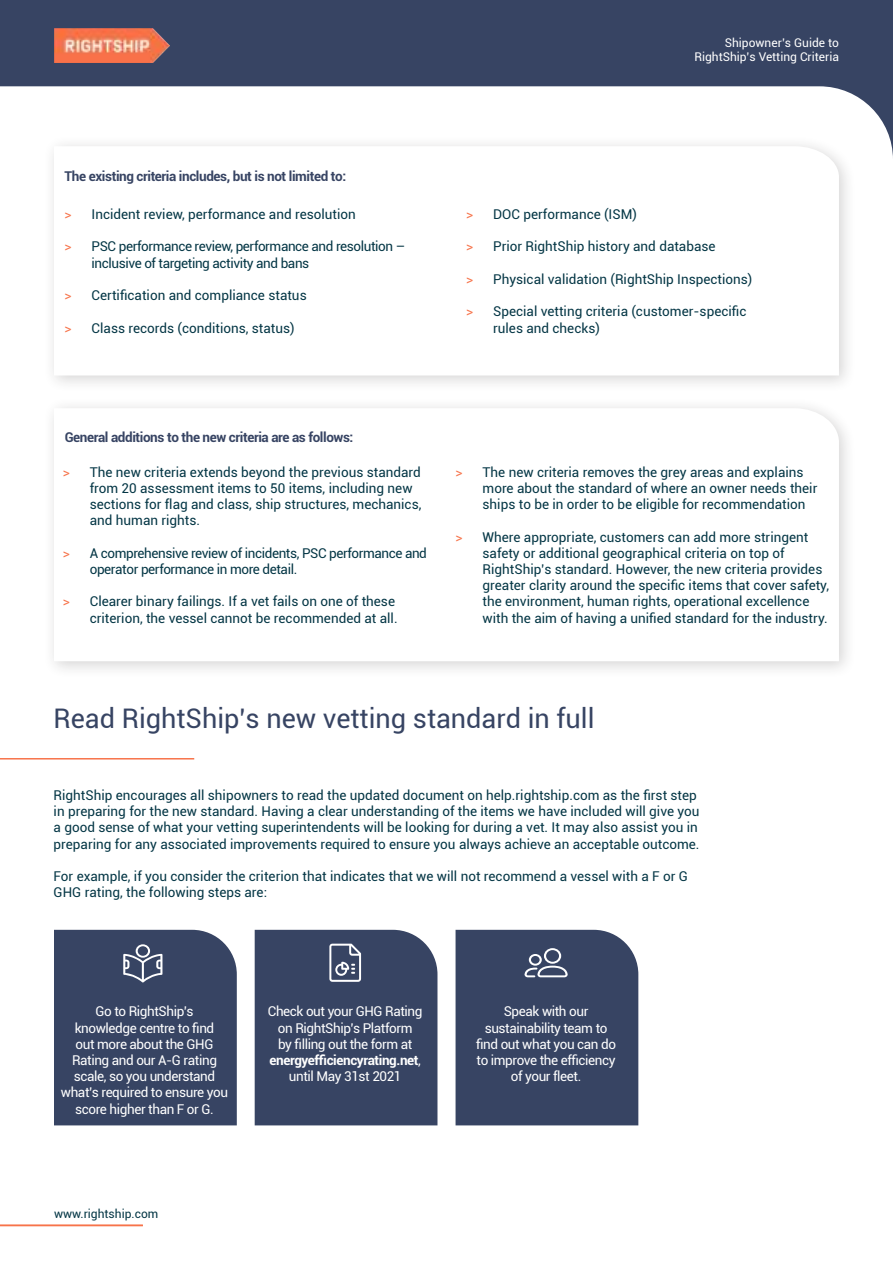
<style>
.page{position:relative;width:893px;height:1263px;background:#fff}
.page>*{position:absolute;margin:0;border:0;box-sizing:border-box;transform-origin:0 0}
.t1{font:27px "Roboto";color:#374463}
.t2{font:13.5px/16.2px "Roboto";color:#043645}
.t3{font:13.5px/16.2px "Roboto";letter-spacing:-.03em;color:#fff;text-align:center}
.t4{font:13.5px/16.2px "Roboto";letter-spacing:-.03em;color:#043645}
.t5{font:700 13.5px "Roboto";letter-spacing:-.03em;color:#374463}
.t6{font:12px/14.4px "Roboto";color:#fff;text-align:right}
.t7{font:12px "Roboto";color:#043645}
.s1{color:#f7734a}
.s2{font-weight:700}
</style>
<div class="page">
<div style="left:0;top:0;width:893px;height:223px;background:#374463"></div>
<div style="left:0;top:86px;width:893px;height:137px;background:#fff"></div>
<hr style="left:0;top:1225px;width:143px;height:1px;background:#f7734a">
<img style="left:54px;top:29px;width:115px;height:34px">
<div style="left:43px;top:135px;width:813px;height:257px;background:#241f1f;opacity:.19"></div>
<svg style="left:54px;top:146px;width:785px;height:229px"></svg>
<div style="left:43px;top:397px;width:813px;height:281px;background:#241f1f;opacity:.19"></div>
<svg style="left:54px;top:408px;width:785px;height:253px"></svg>
<hr style="left:0;top:758px;width:194px;height:1px;background:#f7734a">
<div style="left:54px;top:930px;width:183px;height:195px;background:#374463"></div>
<div style="left:255px;top:930px;width:182px;height:195px;background:#374463"></div>
<div style="left:456px;top:930px;width:182px;height:195px;background:#374463"></div>
<p class="t6" style="left:694px;top:35px;width:146px">Shipowner’s Guide to<br>RightShip’s Vetting Criteria</p>
<p class="t5" style="left:65px;top:166px;width:283px">The existing criteria includes, but is not limited to:</p>
<p class="t2" style="left:65px;top:206px;width:293px"><span class="s1">&gt;</span> Incident review, performance and resolution</p>
<p class="t4" style="left:92px;top:238px;width:315px;text-indent:-27px"><span class="s1">&gt;</span> PSC performance review, performance and resolution – inclusive of targeting activity and bans</p>
<p class="t2" style="left:65px;top:287px;width:244px"><span class="s1">&gt;</span> Certification and compliance status</p>
<p class="t2" style="left:65px;top:319px;width:232px"><span class="s1">&gt;</span> Class records (conditions, status)</p>
<p class="t2" style="left:466px;top:206px;width:172px"><span class="s1">&gt;</span> DOC performance (ISM)</p>
<p class="t2" style="left:466px;top:238px;width:251px"><span class="s1">&gt;</span> Prior RightShip history and database</p>
<p class="t2" style="left:466px;top:270px;width:288px"><span class="s1">&gt;</span> Physical validation (RightShip Inspections)</p>
<p class="t2" style="left:493px;top:303px;width:255px;text-indent:-27px"><span class="s1">&gt;</span> Special vetting criteria (customer-specific rules and checks)</p>
<p class="t5" style="left:65px;top:427px;width:290px">General additions to the new criteria are as follows:</p>
<p class="t2" style="left:90px;top:463px;width:333px;text-indent:-27px"><span class="s1">&gt;</span> The new criteria extends beyond the previous standard from 20 assessment items to 50 items, including new sections for flag and class, ship structures, mechanics, and human rights.</p>
<p class="t4" style="left:90px;top:544px;width:339px;text-indent:-27px"><span class="s1">&gt;</span> A comprehensive review of incidents, PSC performance and operator performance in more detail.</p>
<p class="t2" style="left:63px;top:593px;width:336px;text-align:right"><span class="s1">&gt;</span> Clearer binary failings. If a vet fails on one of these criterion, the vessel cannot be recommended at all.</p>
<p class="t2" style="left:483px;top:463px;width:336px;text-indent:-27px"><span class="s1">&gt;</span> The new criteria removes the grey areas and explains more about the standard of where an owner needs their ships to be in order to be eligible for recommendation</p>
<p class="t2" style="left:483px;top:528px;width:348px;text-indent:-27px"><span class="s1">&gt;</span> Where appropriate, customers can add more stringent safety or additional geographical criteria on top of RightShip’s standard. However, the new criteria provides greater clarity around the specific items that cover safety, the environment, human rights, operational excellence with the aim of having a unified standard for the industry.</p>
<h1 class="t1" style="left:54px;top:699px;width:542px">Read RightShip’s new vetting standard in full</h1>
<p class="t2" style="left:54px;top:787px;width:647px">RightShip encourages all shipowners to read the updated document on help.rightship.com as the first step in preparing for the new standard. Having a clear understanding of the items we have included will give you a good sense of what your vetting superintendents will be looking for during a vet. It may also assist you in preparing for any associated improvements required to ensure you always achieve an acceptable outcome.</p>
<p class="t2" style="left:54px;top:868px;width:636px">For example, if you consider the criterion that indicates that we will not recommend a vessel with a F or G<br>GHG rating, the following steps are:</p>
<p class="t3" style="left:61px;top:1003px;width:169px">Go to RightShip’s<br>knowledge centre to find<br>out more about the GHG<br>Rating and our A-G rating scale, so you understand what’s required to ensure you score higher than F or G.</p>
<p class="t3" style="left:268px;top:1003px;width:156px">Check out your GHG Rating on RightShip’s Platform<br>by filling out the form at <span class="s2">energyefficiencyrating.net</span>, until May 31st 2021</p>
<p class="t3" style="left:476px;top:1003px;width:141px">Speak with our sustainability team to find out what you can do to improve the efficiency of your fleet.</p>
<p class="t7" style="left:54px;top:1205px;width:106px">www.rightship.com</p>
</div>
